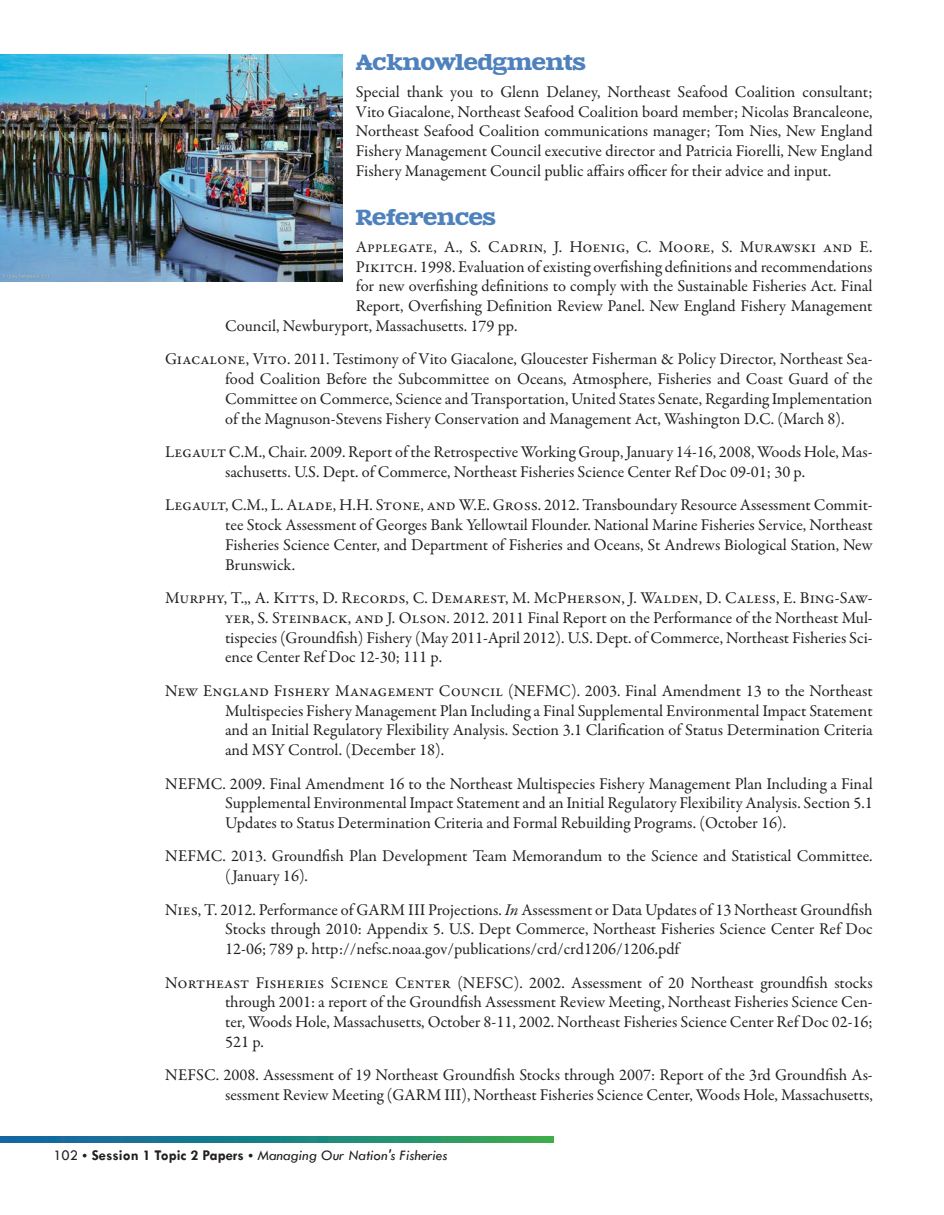
<style>
.page{position:relative;width:944px;height:1215px;background:#fff}
.page>*{position:absolute;margin:0;border:0;box-sizing:border-box;transform-origin:0 0}
.Header_1{font:21px "Zantroke";letter-spacing:-.015em;color:#4f81bd}
.References{font:16.5px/19.8px "Garamond Premr Pro";color:#231f20;text-align:justify}
.t1{font:italic 15px "Tw Cen";color:#231f20}
.s1{font-style:italic}
.s2{font-style:normal}
.s3{font-weight:700;font-style:normal}
</style>
<div class="page">
<svg style="left:0;top:1136px;width:554px;height:5px;background:#1f8580"></svg>
<img style="left:0;top:54px;width:342px;height:228px">
<p class="Header_1" style="left:356px;top:48px;width:232px">Acknowledgments</p>
<p class="References" style="left:356px;top:82px;width:518px">Special thank you to Glenn Delaney, Northeast Seafood Coalition consultant; Vito Giacalone, Northeast Seafood Coalition board member; Nicolas Brancaleone, Northeast Seafood Coalition communications manager; Tom Nies, New England Fishery Management Council executive director and Patricia Fiorelli, New England Fishery Management Council public affairs officer for their advice and input.</p>
<p class="Header_1" style="left:356px;top:203px;width:142px">References</p>
<p class="References" style="left:356px;top:237px;width:518px">Applegate, A., S. Cadrin, J. Hoenig, C. Moore, S. Murawski and E.</p>
<p class="References" style="left:356px;top:257px;width:518px">Pikitch. 1998. Evaluation of existing overfishing definitions and recommendations</p>
<p class="References" style="left:356px;top:277px;width:518px">for new overfishing definitions to comply with the Sustainable Fisheries Act. Final</p>
<p class="References" style="left:356px;top:296px;width:518px">Report, Overfishing Definition Review Panel. New England Fishery Management</p>
<p class="References" style="left:225px;top:316px;width:294px">Council, Newburyport, Massachusetts. 179 pp.</p>
<p class="References" style="left:225px;top:350px;width:649px;text-indent:-60px">Giacalone, Vito. 2011. Testimony of Vito Giacalone, Gloucester Fisherman &amp; Policy Director, Northeast Sea&shy;food Coalition Before the Subcommittee on Oceans, Atmosphere, Fisheries and Coast Guard of the Committee on Commerce, Science and Transportation, United States Senate, Regarding Implementation of the Magnuson-Stevens Fishery Conservation and Management Act, Washington D.C. (March 8).</p>
<p class="References" style="left:165px;top:442px;width:709px;text-align:center">Legault C.M., Chair. 2009. Report of the Retrospective Working Group, January 14-16, 2008, Woods Hole, Mas&shy;sachusetts. U.S. Dept. of Commerce, Northeast Fisheries Science Center Ref Doc 09-01; 30 p.</p>
<p class="References" style="left:225px;top:495px;width:649px;text-indent:-60px">Legault, C.M., L. Alade, H.H. Stone, and W.E. Gross. 2012. Transboundary Resource Assessment Commit&shy;tee Stock Assessment of Georges Bank Yellowtail Flounder. National Marine Fisheries Service, Northeast Fisheries Science Center, and Department of Fisheries and Oceans, St Andrews Biological Station, New Brunswick.</p>
<p class="References" style="left:225px;top:588px;width:649px;text-indent:-60px">Murphy, T.,, A. Kitts, D. Records, C. Demarest, M. McPherson, J. Walden, D. Caless, E. Bing-Saw&shy;yer, S. Steinback, and J. Olson. 2012. 2011 Final Report on the Performance of the Northeast Mul&shy;tispecies (Groundfish) Fishery (May 2011-April 2012). U.S. Dept. of Commerce, Northeast Fisheries Sci&shy;ence Center Ref Doc 12-30; 111 p.</p>
<p class="References" style="left:225px;top:681px;width:649px;text-indent:-60px">New England Fishery Management Council (NEFMC). 2003. Final Amendment 13 to the Northeast Multispecies Fishery Management Plan Including a Final Supplemental Environmental Impact Statement and an Initial Regulatory Flexibility Analysis. Section 3.1 Clarification of Status Determination Criteria and MSY Control. (December 18).</p>
<p class="References" style="left:225px;top:773px;width:649px;text-indent:-60px">NEFMC. 2009. Final Amendment 16 to the Northeast Multispecies Fishery Management Plan Including a Final Supplemental Environmental Impact Statement and an Initial Regulatory Flexibility Analysis. Section 5.1<br>Updates to Status Determination Criteria and Formal Rebuilding Programs. (October 16).</p>
<p class="References" style="left:225px;top:846px;width:649px;text-indent:-60px">NEFMC. 2013. Groundfish Plan Development Team Memorandum to the Science and Statistical Committee. ( January 16).</p>
<p class="References" style="left:225px;top:899px;width:649px;text-indent:-60px">Nies, T. 2012. Performance of GARM III Projections. <span class="s1">In</span> Assessment or Data Updates of 13 Northeast Groundfish Stocks through 2010: Appendix 5. U.S. Dept Commerce, Northeast Fisheries Science Center Ref Doc 12-06; 789 p. http://nefsc.noaa.gov/publications/crd/crd1206/1206.pdf</p>
<p class="References" style="left:225px;top:972px;width:649px;text-indent:-60px">Northeast Fisheries Science Center (NEFSC). 2002. Assessment of 20 Northeast groundfish stocks through 2001: a report of the Groundfish Assessment Review Meeting, Northeast Fisheries Science Cen&shy;ter, Woods Hole, Massachusetts, October 8-11, 2002. Northeast Fisheries Science Center Ref Doc 02-16; 521 p.</p>
<p class="References" style="left:165px;top:1065px;width:709px;text-align:right">NEFSC. 2008. Assessment of 19 Northeast Groundfish Stocks through 2007: Report of the 3rd Groundfish As&shy;sessment Review Meeting (GARM III), Northeast Fisheries Science Center, Woods Hole, Massachusetts,</p>
<p class="t1" style="left:53px;top:1146px;width:395px"><span class="s2">102</span> • <span class="s3">Session 1 Topic 2 Papers</span> • Managing Our Nation's Fisheries</p>
</div>
